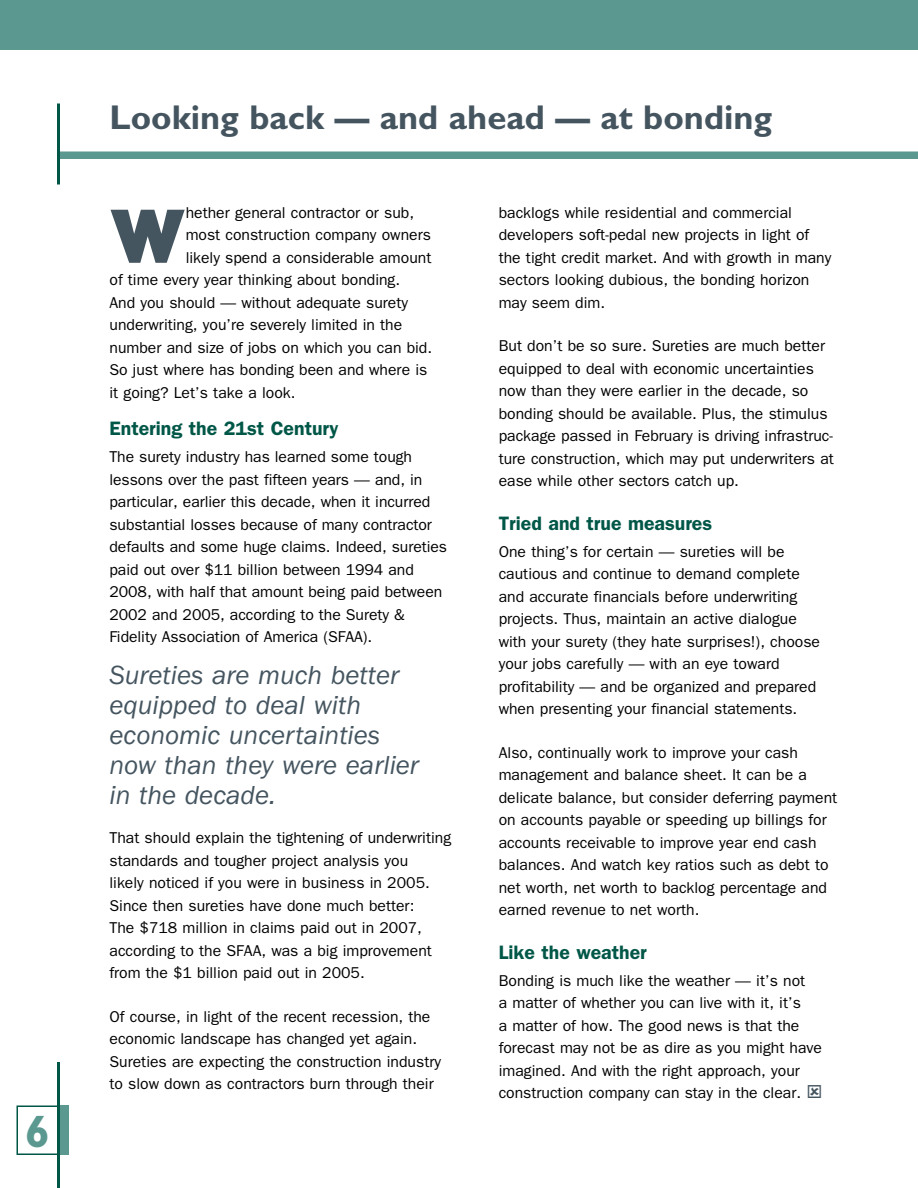
<style>
.page{position:relative;width:918px;height:1188px;background:#fff}
.page>*{position:absolute;margin:0;border:0;box-sizing:border-box;transform-origin:0 0}
.t1{font:800 77.85px "Gill Sans Std";color:#455560}
.t2{font:700 45px "Gill Sans Std";color:#5b9990}
.t3{font:700 34.5px "Gill Sans Std";color:#455560}
.t4{font:italic 27px/30px "ITC Franklin Gothic Std";color:#455560}
.t5{font:600 19.5px "ITC Franklin Gothic Std";color:#005747}
.t6{font:15.75px/22.5px "ITC Franklin Gothic Std";color:#000}
</style>
<div class="page">
<div style="left:58px;top:1106px;width:11px;height:49px;background:#5b9990"></div>
<div style="left:16px;top:1106px;width:44px;height:49px;border:2px solid #005747"></div>
<hr style="left:57px;top:1062px;width:3px;height:126px;background:#005747">
<div style="left:0;top:0;width:918px;height:50px;background:#5b9990"></div>
<div style="left:58px;top:152px;width:860px;height:7px;background:#5b9990"></div>
<hr style="left:57px;top:104px;width:3px;height:80px;background:#005747">
<h2 class="t2" style="left:25px;top:1105px;width:26px">6</h2>
<h3 class="t3" style="left:110px;top:96px;width:664px">Looking back — and ahead — at bonding</h3>
<h1 class="t1" style="left:110px;top:191px;width:78px">W</h1>
<p class="t6" style="left:186px;top:201px;width:230px">hether general contractor or sub,</p>
<p class="t6" style="left:186px;top:224px;width:247px">most construction company owners</p>
<p class="t6" style="left:186px;top:246px;width:247px">likely spend a considerable amount</p>
<p class="t6" style="left:110px;top:269px;width:292px">of time every year thinking about bonding.</p>
<p class="t6" style="left:110px;top:291px;width:300px">And you should — without adequate surety</p>
<p class="t6" style="left:110px;top:314px;width:294px">underwriting, you’re severely limited in the</p>
<p class="t6" style="left:110px;top:336px;width:324px">number and size of jobs on which you can bid.</p>
<p class="t6" style="left:110px;top:359px;width:319px">So just where has bonding been and where is</p>
<p class="t6" style="left:110px;top:381px;width:188px">it going? Let’s take a look.</p>
<p class="t5" style="left:110px;top:417px;width:231px">Entering the 21st Century</p>
<p class="t6" style="left:110px;top:446px;width:339px">The surety industry has learned some tough lessons over the past fifteen years — and, in particular, earlier this decade, when it incurred substantial losses because of many contractor defaults and some huge claims. Indeed, sureties paid out over $11 billion between 1994 and 2008, with half that amount being paid between 2002 and 2005, according to the Surety &amp; Fidelity Association of America (SFAA).</p>
<h3 class="t4" style="left:110px;top:661px;width:311px">Sureties are much better equipped to deal with economic uncertainties now than they were earlier in the decade.</h3>
<p class="t6" style="left:110px;top:827px;width:343px">That should explain the tightening of underwriting standards and tougher project analysis you<br>likely noticed if you were in business in 2005.<br>Since then sureties have done much better:<br>The $718 million in claims paid out in 2007, according to the SFAA, was a big improvement from the $1 billion paid out in 2005.</p>
<p class="t6" style="left:110px;top:1005px;width:333px">Of course, in light of the recent recession, the economic landscape has changed yet again.<br>Sureties are expecting the construction industry to slow down as contractors burn through their</p>
<p class="t6" style="left:499px;top:201px;width:334px">backlogs while residential and commercial developers soft-pedal new projects in light of the tight credit market. And with growth in many sectors looking dubious, the bonding horizon may seem dim.</p>
<p class="t6" style="left:499px;top:335px;width:337px">But don’t be so sure. Sureties are much better equipped to deal with economic uncertainties now than they were earlier in the decade, so bonding should be available. Plus, the stimulus package passed in February is driving infrastruc&shy;ture construction, which may put underwriters at ease while other sectors catch up.</p>
<p class="t5" style="left:499px;top:512px;width:215px">Tried and true measures</p>
<p class="t6" style="left:499px;top:540px;width:323px">One thing’s for certain — sureties will be cautious and continue to demand complete and accurate financials before underwriting projects. Thus, maintain an active dialogue with your surety (they hate surprises!), choose your jobs carefully — with an eye toward profitability — and be organized and prepared when presenting your financial statements.</p>
<p class="t6" style="left:499px;top:741px;width:340px">Also, continually work to improve your cash management and balance sheet. It can be a delicate balance, but consider deferring payment on accounts payable or speeding up billings for accounts receivable to improve year end cash balances. And watch key ratios such as debt to net worth, net worth to backlog percentage and earned revenue to net worth.</p>
<p class="t5" style="left:499px;top:941px;width:150px">Like the weather</p>
<p class="t6" style="left:499px;top:969px;width:325px">Bonding is much like the weather — it’s not<br>a matter of whether you can live with it, it’s<br>a matter of how. The good news is that the forecast may not be as dire as you might have imagined. And with the right approach, your construction company can stay in the clear.</p>
</div>
